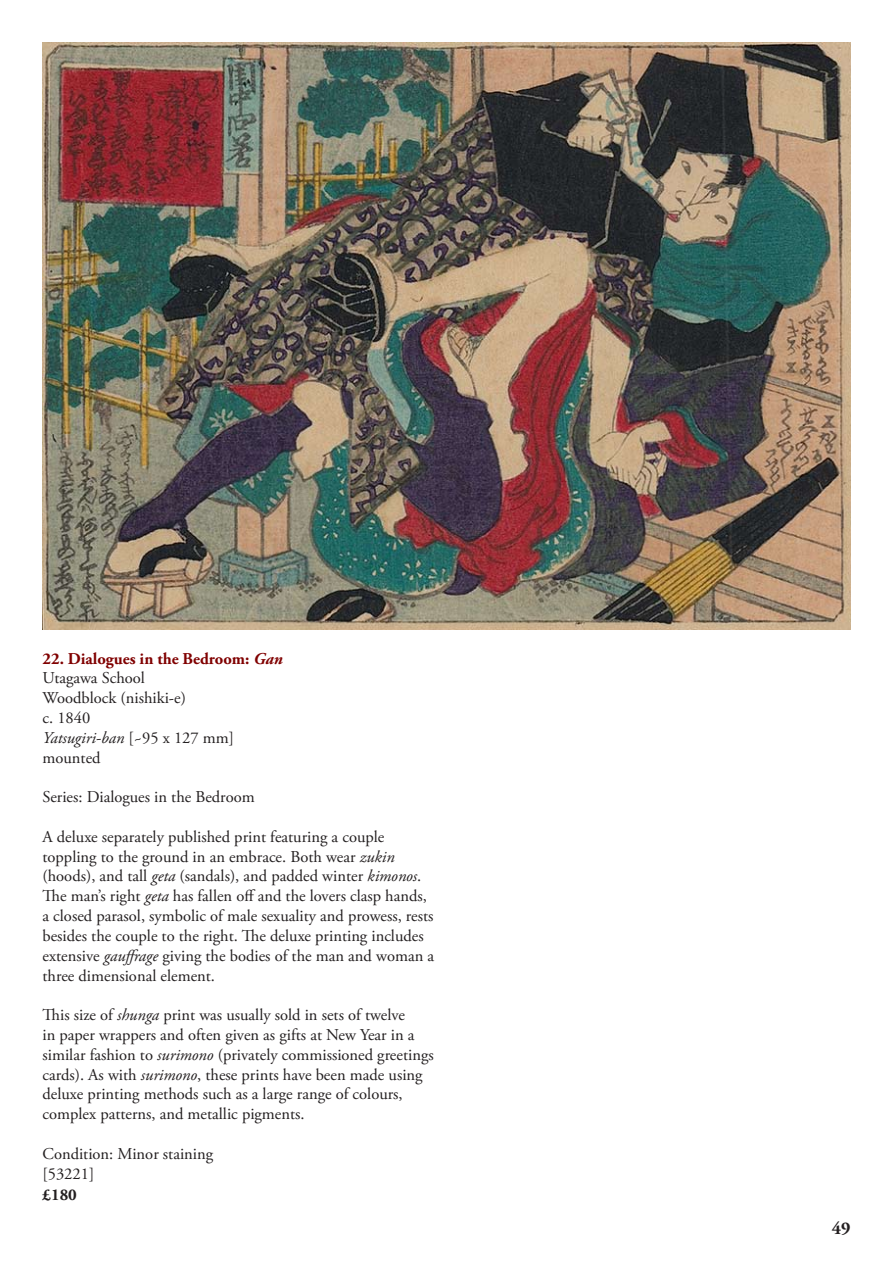
<style>
.page{position:relative;width:893px;height:1263px;background:#fff}
.page>*{position:absolute;margin:0;border:0;box-sizing:border-box;transform-origin:0 0}
.t1{font:700 18px "Adobe Garamond Pro";color:#231f20}
.t2{font:16.5px/19.8px "Adobe Garamond Pro";color:#231f20}
.t3{font:700 16.5px "Adobe Garamond Pro";color:#231f20}
.s1{font-weight:700;color:#800000}
.s2{font-weight:700;font-style:italic;color:#800000}
.s3{font-style:italic}
</style>
<div class="page">
<img style="left:43px;top:43px;width:807px;height:586px">
<p class="t2" style="left:43px;top:649px;width:242px"><span class="s1">22. Dialogues in the Bedroom:</span> <span class="s2">Gan<br></span>Utagawa School<br>Woodblock (nishiki-e)<br>c. 1840<br><span class="s3">Yatsugiri-ban</span> [~95 x 127 mm] mounted</p>
<p class="t2" style="left:43px;top:788px;width:214px">Series: Dialogues in the Bedroom</p>
<p class="t2" style="left:43px;top:827px;width:393px">A deluxe separately published print featuring a couple toppling to the ground in an embrace. Both wear <span class="s3">zukin </span>(hoods), and tall <span class="s3">geta</span> (sandals), and padded winter <span class="s3">kimonos</span>.<br>The man’s right <span class="s3">geta</span> has fallen off and the lovers clasp hands, a closed parasol, symbolic of male sexuality and prowess, rests besides the couple to the right. The deluxe printing includes extensive <span class="s3">gauffrage</span> giving the bodies of the man and woman a three dimensional element.</p>
<p class="t2" style="left:43px;top:1005px;width:393px">This size of <span class="s3">shunga</span> print was usually sold in sets of twelve<br>in paper wrappers and often given as gifts at New Year in a similar fashion to <span class="s3">surimono</span> (privately commissioned greetings cards). As with <span class="s3">surimono</span>, these prints have been made using deluxe printing methods such as a large range of colours, complex patterns, and metallic pigments.</p>
<p class="t2" style="left:43px;top:1144px;width:172px">Condition: Minor staining [53221]</p>
<p class="t3" style="left:43px;top:1185px;width:36px">£180</p>
<p class="t1" style="left:832px;top:1217px;width:20px">49</p>
</div>
